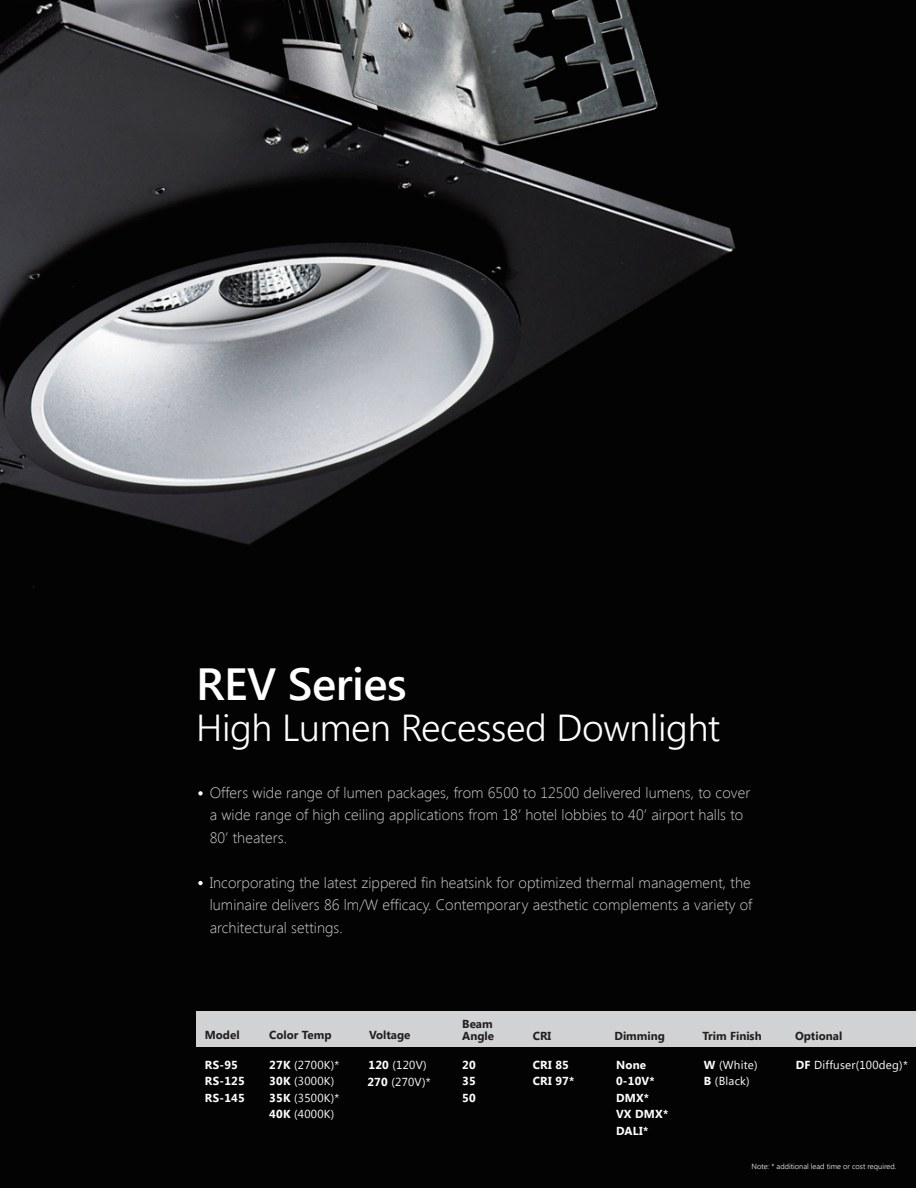
<style>
.page{position:relative;width:916px;height:1188px;background:#fff}
.page>*{position:absolute;margin:0;border:0;box-sizing:border-box;transform-origin:0 0}
.t1{font:45px "Webly Sleek UI Semibold";letter-spacing:-.01em;color:#fff}
.t2{font:37.5px "Webly Sleek UI Semilight";letter-spacing:-.01em;color:#fff}
.t3{font:300 15px/22.5px "Segoe UI";letter-spacing:.005em;color:#d1d2d4}
.t4{font:11.55px/16.5px "Segoe UI";letter-spacing:.02em;color:#fff}
.t5{font:700 11.55px/16.5px "Segoe UI";letter-spacing:.02em;color:#fff}
.t6{font:700 11.55px "Segoe UI";color:#231f20}
.t7{font:7.5px "Webly Sleek UI Semilight";color:#fff}
.s1{font-weight:700}
</style>
<div class="page">
<img style="left:0;top:0;width:916px;height:1188px">
<div style="left:196px;top:1011px;width:720px;height:36px;background:#d1d2d4"></div>
<svg style="left:198px;top:791px;width:5px;height:4px"></svg>
<svg style="left:198px;top:881px;width:5px;height:4px"></svg>
<h1 class="t1" style="left:196px;top:650px;width:212px">REV Series</h1>
<h2 class="t2" style="left:196px;top:699px;width:525px">High Lumen Recessed Downlight</h2>
<p class="t3" style="left:210px;top:781px;width:542px">Offers wide range of lumen packages, from 6500 to 12500 delivered lumens, to cover a wide range of high ceiling applications from 18’ hotel lobbies to 40’ airport halls to<br>80’ theaters.</p>
<p class="t3" style="left:210px;top:871px;width:544px;text-align:justify">Incorporating the latest zippered fin heatsink for optimized thermal management, the luminaire delivers 86 lm/W efficacy. Contemporary aesthetic complements a variety of architectural settings.</p>
<p class="t6" style="left:462px;top:1016px;width:32px">Beam</p>
<p class="t6" style="left:205px;top:1027px;width:36px">Model</p>
<p class="t6" style="left:269px;top:1027px;width:64px">Color Temp</p>
<p class="t6" style="left:462px;top:1027px;width:33px">Angle</p>
<p class="t5" style="left:205px;top:1056px;width:41px">RS-95<br>RS-125<br>RS-145</p>
<p class="t6" style="left:369px;top:1027px;width:43px">Voltage</p>
<p class="t6" style="left:533px;top:1028px;width:20px">CRI</p>
<p class="t6" style="left:795px;top:1028px;width:49px">Optional</p>
<p class="t6" style="left:614px;top:1028px;width:52px">Dimming</p>
<p class="t5" style="left:616px;top:1056px;width:54px">None<br>0-10V*<br>DMX*<br>VX DMX*<br>DALI*</p>
<p class="t6" style="left:702px;top:1028px;width:61px">Trim Finish</p>
<p class="t4" style="left:704px;top:1056px;width:55px"><span class="s1">W</span> (White)<br><span class="s1">B</span> (Black)</p>
<p class="t5" style="left:462px;top:1056px;width:15px">20</p>
<p class="t4" style="left:796px;top:1056px;width:114px"><span class="s1">DF</span> Diffuser(100deg)*</p>
<p class="t5" style="left:462px;top:1072px;width:15px">35<br>50</p>
<p class="t4" style="left:269px;top:1056px;width:72px"><span class="s1">27K</span> (2700K)*<br><span class="s1">30K</span> (3000K)<br><span class="s1">35K</span> (3500K)*<br><span class="s1">40K</span> (4000K)</p>
<p class="t4" style="left:367px;top:1056px;width:65px;line-height:17px"><span class="s1">120</span> (120V)<br><span class="s1">270</span> (270V)*</p>
<p class="t5" style="left:533px;top:1056px;width:43px">CRI 85<br>CRI 97*</p>
<p class="t7" style="left:751px;top:1161px;width:146px">Note: * additional lead time or cost required.</p>
</div>
